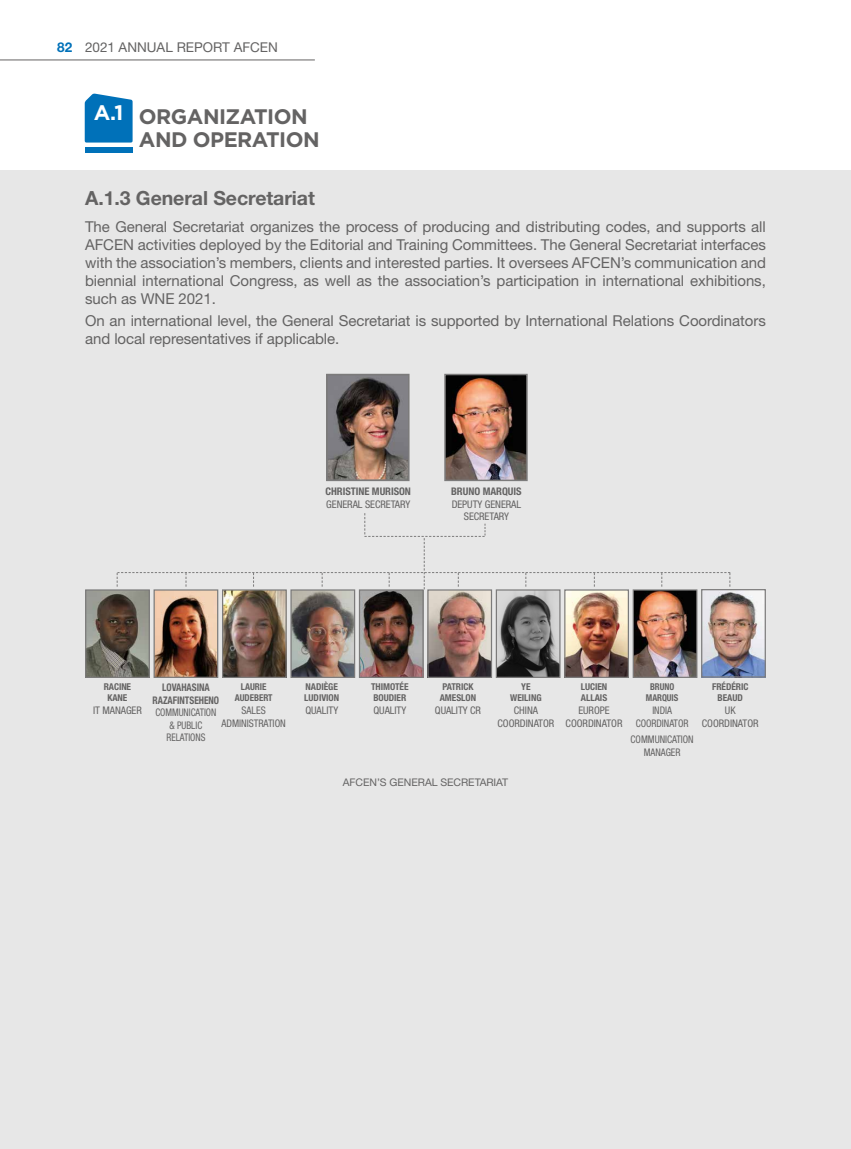
<style>
.page{position:relative;width:851px;height:1149px;background:#fff}
.page>*{position:absolute;margin:0;border:0;box-sizing:border-box;transform-origin:0 0}
.t1{font:700 21px/22.5px "Gotham";letter-spacing:-.025em;color:#646363}
.t2{font:700 19.5px "Helvetica Neue LT Std";letter-spacing:-.005em;color:#646363}
.t3{font:15px/18px "Helvetica Neue LT Std";letter-spacing:-.005em;color:#646363;text-align:justify}
.t4{font:13.5px "Helvetica Neue LT Std";color:#646363}
.t5{font:condensed 10.5px/12.6px "Helvetica Neue LT Std";letter-spacing:-.005em;color:#646363;text-align:center}
.t6{font:condensed 10.5px/12.6px "Helvetica Neue LT Std";letter-spacing:-.005em;color:#646363;text-align:center;scale:.93 1}
.t7{font:condensed 10.5px/12.6px "Helvetica Neue LT Std";letter-spacing:-.005em;color:#646363;text-align:center;scale:.9 1}
.t8{font:700 condensed 10.5px "Helvetica Neue LT Std";letter-spacing:-.005em;color:#646363}
.t9{font:10.5px "Helvetica Neue LT Std";letter-spacing:-.005em;color:#646363}
.t10{font:700 condensed 10.5px/12.6px "Helvetica Neue LT Std";letter-spacing:-.005em;color:#646363;text-align:center;scale:.9 1}
.t11{font:condensed 10.5px/12.6px "Helvetica Neue LT Std";letter-spacing:-.005em;color:#646363;text-align:center;scale:.96 1}
.t12{font:700 condensed 9.45px/11.2px "Helvetica Neue LT Std";letter-spacing:-.005em;color:#646363}
.t13{font:700 condensed 9.45px/11.2px "Helvetica Neue LT Std";letter-spacing:-.005em;color:#646363;text-align:center;scale:.96 1}
.t14{font:700 condensed 9.45px/11.2px "Helvetica Neue LT Std";letter-spacing:-.005em;color:#646363;text-align:center;scale:.93 1}
.s1{font-weight:700;color:#0071b9}
</style>
<div class="page">
<hr style="left:0;top:60px;width:315px;height:1px;background:#646363">
<div style="left:0;top:170px;width:850px;height:978px;background:#e7e7e7"></div>
<img style="left:330px;top:377px;width:76px;height:100px">
<div style="left:327px;top:374px;width:82px;height:106px;border:2px solid #7c7b7b"></div>
<div style="left:326px;top:373px;width:83px;height:108px;border:2px solid #7c7b7b"></div>
<img style="left:447px;top:376px;width:77px;height:102px">
<div style="left:444px;top:373px;width:83px;height:108px;border:2px solid #7c7b7b"></div>
<img style="left:87px;top:591px;width:61px;height:84px">
<div style="left:85px;top:589px;width:65px;height:88px;border:1px solid #7c7b7b"></div>
<img style="left:155px;top:591px;width:61px;height:84px">
<div style="left:153px;top:589px;width:65px;height:88px;border:1px solid #7c7b7b"></div>
<img style="left:224px;top:591px;width:61px;height:84px">
<div style="left:222px;top:589px;width:65px;height:88px;border:1px solid #7c7b7b"></div>
<img style="left:292px;top:591px;width:61px;height:84px">
<div style="left:290px;top:589px;width:65px;height:88px;border:1px solid #7c7b7b"></div>
<img style="left:497px;top:591px;width:61px;height:84px">
<div style="left:495px;top:589px;width:65px;height:88px;border:1px solid #7c7b7b"></div>
<img style="left:566px;top:591px;width:61px;height:84px">
<div style="left:564px;top:589px;width:65px;height:88px;border:1px solid #7c7b7b"></div>
<img style="left:634px;top:591px;width:61px;height:84px">
<div style="left:632px;top:589px;width:65px;height:88px;border:1px solid #7c7b7b"></div>
<img style="left:703px;top:591px;width:60px;height:84px">
<div style="left:701px;top:589px;width:64px;height:88px;border:1px solid #7c7b7b"></div>
<img style="left:361px;top:591px;width:60px;height:84px">
<div style="left:359px;top:589px;width:64px;height:88px;border:1px solid #7c7b7b"></div>
<img style="left:429px;top:591px;width:61px;height:84px">
<div style="left:427px;top:589px;width:65px;height:88px;border:1px solid #7c7b7b"></div>
<svg style="left:117px;top:513px;width:613px;height:76px"></svg>
<svg style="left:85px;top:93px;width:48px;height:49px;background:#157dbe"></svg>
<div style="left:85px;top:147px;width:48px;height:6px;background:#0071b9"></div>
<p class="t4" style="left:57px;top:39px;width:222px"><span class="s1">82</span> 2021 ANNUAL REPORT AFCEN</p>
<h1 class="t1" style="left:139px;top:105px;width:182px;text-indent:-45px"><sup>A.1</sup> ORGANIZATION<br>AND OPERATION</h1>
<h2 class="t2" style="left:85px;top:186px;width:231px">A.1.3 General Secretariat</h2>
<p class="t3" style="left:85px;top:217px;width:682px">The General Secretariat organizes the process of producing and distributing codes, and supports all AFCEN activities deployed by the Editorial and Training Committees. The General Secretariat interfaces with the association’s members, clients and interested parties. It oversees AFCEN’s communication and biennial international Congress, as well as the association’s participation in international exhibitions, such as WNE 2021.</p>
<p class="t3" style="left:85px;top:311px;width:682px">On an international level, the General Secretariat is supported by International Relations Coordinators and local representatives if applicable.</p>
<p class="t8" style="left:325px;top:485px;width:87px">CHRISTINE MURISON</p>
<p class="t5" style="left:326px;top:497px;width:85px">GENERAL SECRETARY</p>
<p class="t8" style="left:451px;top:485px;width:72px">BRUNO MARQUIS</p>
<p class="t5" style="left:451px;top:497px;width:71px">DEPUTY GENERAL<br>SECRETARY</p>
<p class="t12" style="left:104px;top:680px;width:29px;text-align:center">RACINE<br>KANE</p>
<p class="t5" style="left:93px;top:703px;width:50px">IT MANAGER</p>
<p class="t13" style="left:235px;top:680px;width:41px">LAURIE<br>AUDEBERT</p>
<p class="t11" style="left:221px;top:703px;width:68px">SALES<br>ADMINISTRATION</p>
<p class="t10" style="left:153px;top:680px;width:75px">LOVAHASINA<br>RAZAFINTSEHENO</p>
<p class="t7" style="left:155px;top:705px;width:69px">COMMUNICATION &amp; PUBLIC<br>RELATIONS</p>
<p class="t12" style="left:304px;top:680px;width:36px">NADIÈGE<br>LUDIVION</p>
<p class="t5" style="left:305px;top:703px;width:34px">QUALITY</p>
<p class="t12" style="left:371px;top:680px;width:39px">THIMOTÉE<br>BOUDIER</p>
<p class="t5" style="left:373px;top:703px;width:34px">QUALITY</p>
<p class="t12" style="left:439px;top:680px;width:38px">PATRICK<br>AMESLON</p>
<p class="t5" style="left:435px;top:703px;width:48px">QUALITY CR</p>
<p class="t12" style="left:510px;top:680px;width:33px;text-align:center">YE<br>WEILING</p>
<p class="t5" style="left:497px;top:703px;width:58px">CHINA<br>COORDINATOR</p>
<p class="t9" style="left:343px;top:775px;width:167px">AFCEN’S GENERAL SECRETARIAT</p>
<p class="t12" style="left:580px;top:680px;width:28px">LUCIEN<br>ALLAIS</p>
<p class="t5" style="left:565px;top:703px;width:58px">EUROPE<br>COORDINATOR</p>
<p class="t14" style="left:646px;top:680px;width:36px">BRUNO<br>MARQUIS</p>
<p class="t6" style="left:635px;top:703px;width:58px">INDIA<br>COORDINATOR</p>
<p class="t6" style="left:630px;top:732px;width:69px">COMMUNICATION<br>MANAGER</p>
<p class="t12" style="left:712px;top:680px;width:38px;text-align:center">FRÉDÉRIC<br>BEAUD</p>
<p class="t5" style="left:701px;top:703px;width:58px">UK<br>COORDINATOR</p>
</div>
